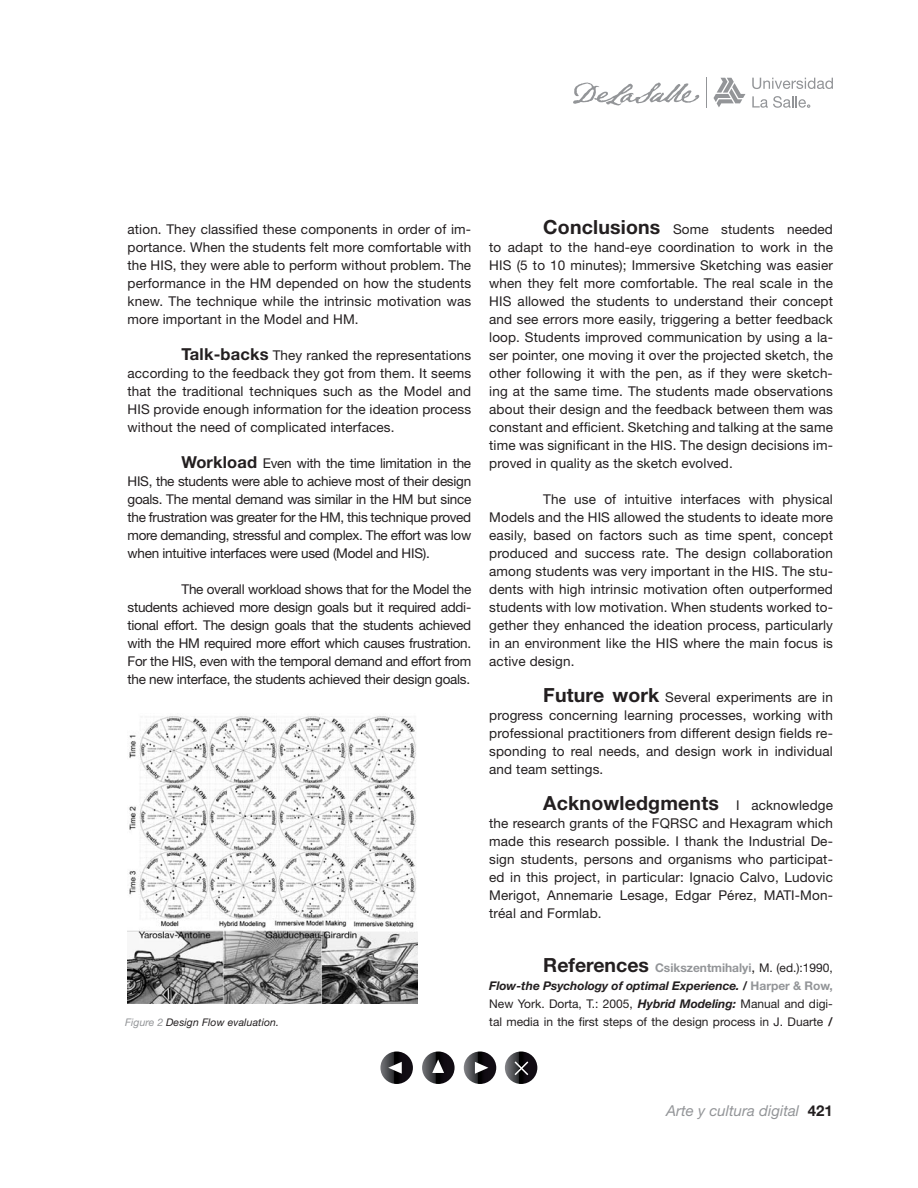
<style>
.page{position:relative;width:918px;height:1188px;background:#fff}
.page>*{position:absolute;margin:0;border:0;box-sizing:border-box;transform-origin:0 0}
.t1{font:700 19.5px "Helvetica Neue";letter-spacing:.01em;color:#231f20}
.t2{font:italic 15px "Helvetica Neue";color:#939598}
.t3{font:700 15px "Helvetica Neue";color:#231f20}
.t4{font:13.5px/18px "Helvetica Neue";letter-spacing:.01em;color:#231f20;text-align:justify}
.t5{font:italic 700 12px/18px "Helvetica Neue";color:#231f20;text-align:justify}
.t6{font:12px "Helvetica Neue";color:#231f20}
.t7{font:italic 10.5px "Helvetica Neue";letter-spacing:.01em;color:#231f20}
.s1{font-weight:700;font-size:16.5px}
.s2{font-weight:700;font-size:19.5px}
.s3{font-weight:400;font-size:13.5px}
.s4{font-style:normal;font-size:19.5px}
.s5{font-style:normal;color:#939598}
.s6{font-weight:400;font-style:normal;font-size:13.5px}
.s7{font-weight:400;font-style:normal}
.s8{color:#939598}
.s9{font-weight:700;font-style:italic}
</style>
<div class="page">
<svg style="left:573px;top:83px;width:126px;height:22px"></svg>
<hr style="left:706px;top:78px;width:1px;height:30px;background:#939598">
<svg style="left:714px;top:78px;width:31px;height:29px"></svg>
<svg style="left:752px;top:78px;width:81px;height:11px"></svg>
<svg style="left:752px;top:96px;width:58px;height:12px"></svg>
<img style="left:128px;top:716px;width:290px;height:288px">
<svg style="left:380px;top:1052px;width:33px;height:32px"></svg>
<svg style="left:388px;top:1062px;width:14px;height:12px"></svg>
<svg style="left:464px;top:1052px;width:32px;height:32px"></svg>
<svg style="left:475px;top:1062px;width:13px;height:12px"></svg>
<svg style="left:422px;top:1052px;width:33px;height:32px"></svg>
<svg style="left:432px;top:1059px;width:12px;height:14px"></svg>
<svg style="left:505px;top:1052px;width:32px;height:32px"></svg>
<svg style="left:513px;top:1060px;width:17px;height:17px"></svg>
<p class="t4" style="left:128px;top:222px;width:345px">ation. They classified these components in order of im&shy;portance. When the students felt more comfortable with the HIS, they were able to perform without problem. The performance in the HM depended on how the students knew. The technique while the intrinsic motivation was more important in the Model and HM.</p>
<p class="t4" style="left:128px;top:348px;width:345px;text-indent:54px"><span class="s1">Talk-backs</span> They ranked the representations according to the feedback they got from them. It seems that the traditional techniques such as the Model and HIS provide enough information for the ideation process without the need of complicated interfaces.</p>
<p class="t4" style="left:128px;top:456px;width:345px;text-indent:54px"><span class="s1">Workload</span> Even with the time limitation in the HIS, the students were able to achieve most of their design goals. The mental demand was similar in the HM but since the frustration was greater for the HM, this technique proved more demanding, stressful and complex. The effort was low when intuitive interfaces were used (Model and HIS).</p>
<p class="t4" style="left:128px;top:582px;width:345px;text-indent:54px">The overall workload shows that for the Model the students achieved more design goals but it required addi&shy;tional effort. The design goals that the students achieved with the HM required more effort which causes frustration.<br>For the HIS, even with the temporal demand and effort from the new interface, the students achieved their design goals.</p>
<p class="t4" style="left:489px;top:222px;width:345px;text-indent:54px"><span class="s2">Conclusions</span> Some students needed to adapt to the hand-eye coordination to work in the HIS (5 to 10 minutes); Immersive Sketching was easier when they felt more comfortable. The real scale in the HIS allowed the students to understand their concept and see errors more easily, triggering a better feedback loop. Students improved communication by using a la&shy;ser pointer, one moving it over the projected sketch, the other following it with the pen, as if they were sketch&shy;ing at the same time. The students made observations about their design and the feedback between them was constant and efficient. Sketching and talking at the same time was significant in the HIS. The design decisions im&shy;proved in quality as the sketch evolved.</p>
<p class="t4" style="left:489px;top:492px;width:345px;text-indent:54px">The use of intuitive interfaces with physical Models and the HIS allowed the students to ideate more easily, based on factors such as time spent, concept produced and success rate. The design collaboration among students was very important in the HIS. The stu&shy;dents with high intrinsic motivation often outperformed students with low motivation. When students worked to&shy;gether they enhanced the ideation process, particularly in an environment like the HIS where the main focus is active design.</p>
<p class="t4" style="left:489px;top:690px;width:345px;text-indent:54px"><span class="s2">Future work</span> Several experiments are in progress concerning learning processes, working with professional practitioners from different design fields re&shy;sponding to real needs, and design work in individual and team settings.</p>
<h1 class="t1" style="left:543px;top:796px;width:291px">Acknowledgments <span class="s3">I acknowledge</span></h1>
<p class="t4" style="left:489px;top:816px;width:345px">the research grants of the FQRSC and Hexagram which made this research possible. I thank the Industrial De&shy;sign students, persons and organisms who participat&shy;ed in this project, in particular: Ignacio Calvo, Ludovic Merigot, Annemarie Lesage, Edgar Pérez, MATI-Mon&shy;tréal and Formlab.</p>
<p class="t5" style="left:489px;top:960px;width:345px;text-indent:54px"><span class="s4">References</span> <span class="s5">Csikszentmihalyi</span><span class="s6">,</span> <span class="s7">M. (ed.):1990, </span>Flow-the Psychology of optimal Experience. / <span class="s5">Harper &amp; Row, </span><span class="s7">New York. Dorta, T.: 2005,</span> Hybrid Modeling: <span class="s7">Manual and digi-</span></p>
<p class="t7" style="left:125px;top:1019px;width:155px"><span class="s8">Figure 2</span> Design Flow evaluation.</p>
<p class="t6" style="left:489px;top:1017px;width:345px">tal media in the first steps of the design process in J. Duarte <span class="s9">/</span></p>
<p class="t2" style="left:666px;top:1105px;width:135px">Arte y cultura digital</p>
<p class="t3" style="left:808px;top:1105px;width:27px">421</p>
</div>
